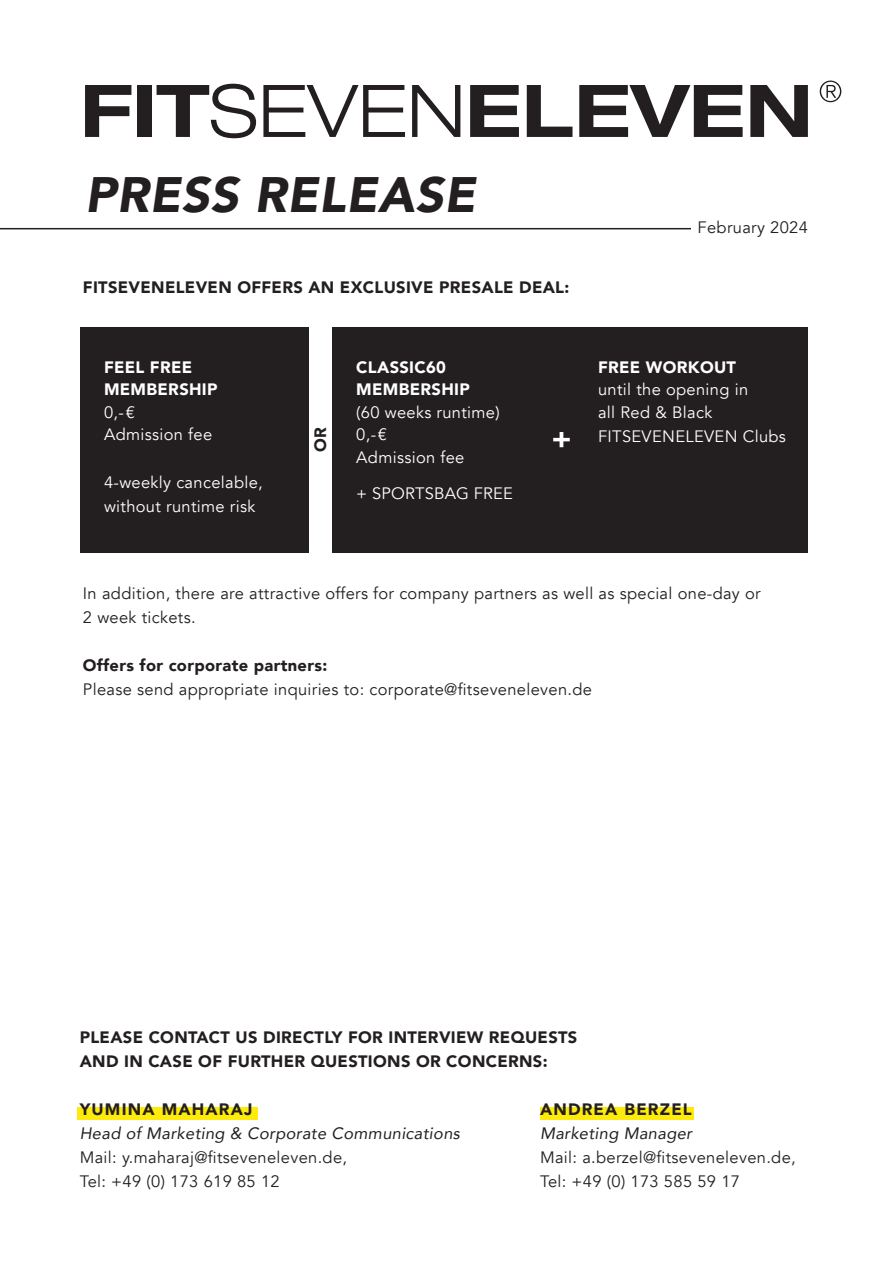
<style>
.page{position:relative;width:893px;height:1263px;background:#fff}
.page>*{position:absolute;margin:0;border:0;box-sizing:border-box;transform-origin:0 0}
.t1{font:italic 900 49.65px "Avenir";letter-spacing:.01em;color:#231f20}
.t2{font:16.5px/24px "Avenir";letter-spacing:.02em;color:#231f20}
.t3{font:900 16.5px/24px "Avenir";letter-spacing:.02em;color:#231f20}
.t4{font:16.5px/22.5px "Avenir";letter-spacing:.02em;color:#fff}
.t5{font:italic 16.5px "Avenir";letter-spacing:.02em;color:#231f20}
.t6{font:900 16.5px/22.5px "Avenir";letter-spacing:.02em;color:#fff}
.t7{font:900 16.5px "Avenir";letter-spacing:.07em;color:#231f20}
</style>
<div class="page">
<div style="left:332px;top:327px;width:476px;height:225px;background:#231f20"></div>
<svg style="left:553px;top:432px;width:17px;height:15px"></svg>
<div style="left:80px;top:327px;width:229px;height:225px;background:#231f20"></div>
<svg style="left:85px;top:85px;width:46px;height:52px"></svg>
<div style="left:138px;top:85px;width:14px;height:52px;background:#231f20"></div>
<svg style="left:157px;top:84px;width:99px;height:54px"></svg>
<svg style="left:263px;top:85px;width:142px;height:52px"></svg>
<svg style="left:412px;top:85px;width:48px;height:52px"></svg>
<svg style="left:470px;top:85px;width:49px;height:52px"></svg>
<svg style="left:527px;top:85px;width:45px;height:52px"></svg>
<svg style="left:579px;top:85px;width:164px;height:52px"></svg>
<svg style="left:750px;top:85px;width:58px;height:52px"></svg>
<svg style="left:820px;top:81px;width:21px;height:21px"></svg>
<div style="left:540px;top:1107px;width:153px;height:12px;background:#ffeb0b"></div>
<div style="left:78px;top:1107px;width:180px;height:12px;background:#ffeb0b"></div>
<hr style="left:0;top:228px;width:691px;height:1px;background:#231f20">
<h1 class="t1" style="left:85px;top:153px;width:392px">PRESS RELEASE</h1>
<p class="t3" style="left:83px;top:275px;width:488px">FITSEVENELEVEN OFFERS AN EXCLUSIVE PRESALE DEAL:</p>
<p class="t6" style="left:104px;top:355px;width:115px">FEEL FREE<br>MEMBERSHIP</p>
<p class="t4" style="left:104px;top:401px;width:110px">0,-€<br>Admission fee</p>
<p class="t4" style="left:104px;top:471px;width:160px;line-height:24px">4-weekly cancelable, without runtime risk</p>
<p class="t3" style="left:308px;top:452px;width:26px;rotate:-90deg">OR</p>
<p class="t6" style="left:356px;top:355px;width:115px">CLASSIC60<br>MEMBERSHIP</p>
<p class="t4" style="left:356px;top:401px;width:145px">(60 weeks runtime)<br>0,-€<br>Admission fee</p>
<p class="t4" style="left:356px;top:482px;width:158px">+ SPORTSBAG FREE</p>
<p class="t2" style="left:698px;top:216px;width:112px">February 2024</p>
<p class="t6" style="left:598px;top:355px;width:140px">FREE WORKOUT</p>
<p class="t4" style="left:598px;top:378px;width:152px">until the opening in all Red &amp; Black</p>
<p class="t4" style="left:598px;top:425px;width:189px">FITSEVENELEVEN Clubs</p>
<p class="t2" style="left:83px;top:582px;width:679px">In addition, there are attractive offers for company partners as well as special one-day or<br>2 week tickets.</p>
<p class="t3" style="left:83px;top:653px;width:246px">Offers for corporate partners:</p>
<p class="t2" style="left:83px;top:678px;width:511px">Please send appropriate inquiries to: corporate@fitseveneleven.de</p>
<p class="t3" style="left:80px;top:1025px;width:499px">PLEASE CONTACT US DIRECTLY FOR INTERVIEW REQUESTS<br>AND IN CASE OF FURTHER QUESTIONS OR CONCERNS:</p>
<p class="t7" style="left:80px;top:1095px;width:174px">YUMINA MAHARAJ</p>
<p class="t5" style="left:80px;top:1123px;width:382px">Head of Marketing &amp; Corporate Communications</p>
<p class="t2" style="left:80px;top:1146px;width:269px">Mail: y.maharaj@fitseveneleven.de,<br>Tel: +49 (0) 173 619 85 12</p>
<p class="t7" style="left:540px;top:1095px;width:153px">ANDREA BERZEL</p>
<p class="t5" style="left:540px;top:1123px;width:153px">Marketing Manager</p>
<p class="t2" style="left:540px;top:1146px;width:257px">Mail: a.berzel@fitseveneleven.de,<br>Tel: +49 (0) 173 585 59 17</p>
</div>
